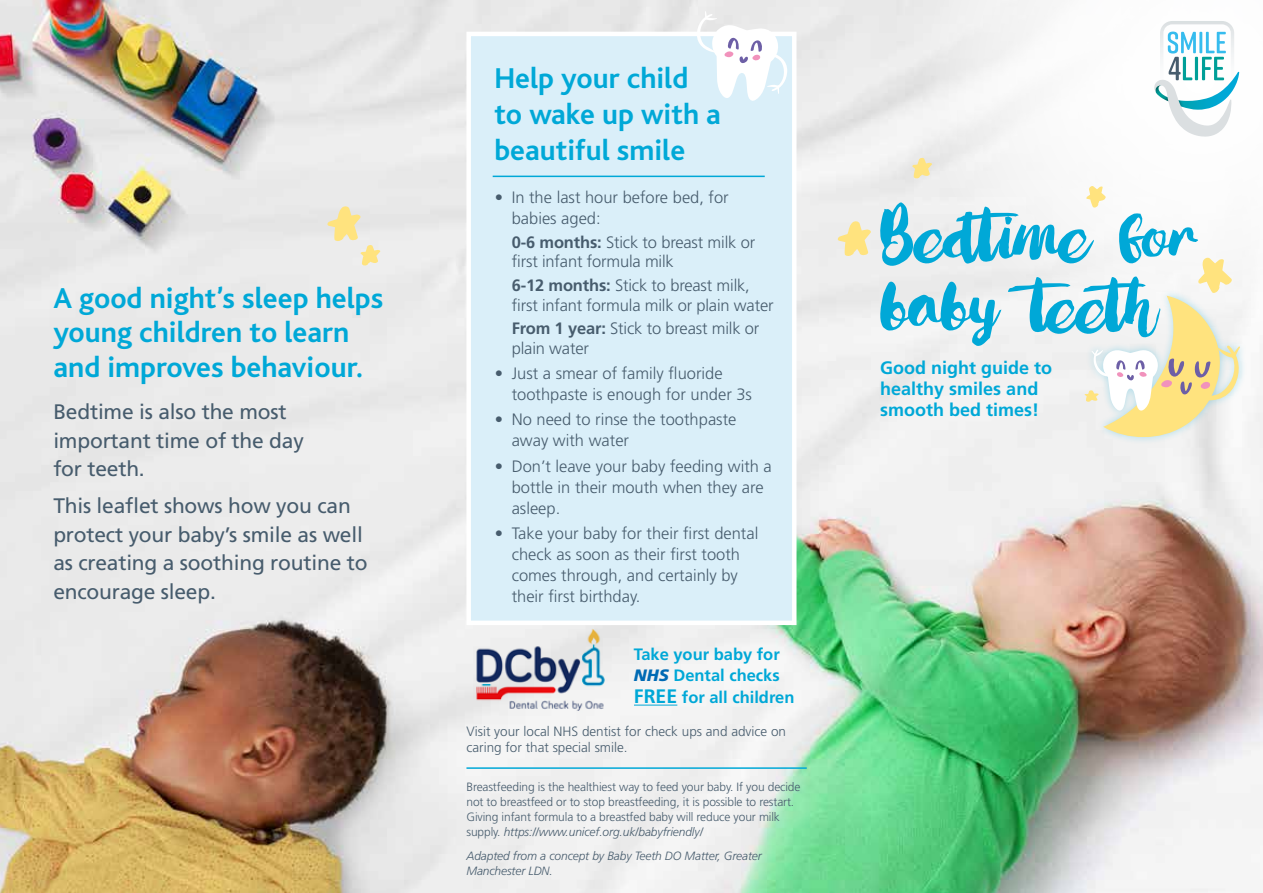
<style>
.page{position:relative;width:1263px;height:893px;background:#fff}
.page>*{position:absolute;margin:0;border:0;box-sizing:border-box;transform-origin:0 0}
.t1{font:125.1px "Love Moment";letter-spacing:-.045em;color:#00a8d7}
.t2{font:700 30px/34.5px "Bliss";color:#00a8d7}
.t3{font:21px/28.5px "Frutiger";letter-spacing:-.01em;color:#475c6d}
.t4{font:700 18px/21px "Frutiger";color:#00a8d7}
.t5{font:300 16.5px/21px "Frutiger";color:#475c6d}
.t6{font:700 16.5px/21px "Frutiger";color:#00a8d7}
.t7{font:300 13.5px/16.2px "Frutiger";color:#475c6d}
.t8{font:300 12px/15px "Frutiger";letter-spacing:-.01em;color:#475c6d}
.t9{font:italic 300 12px/15px "Frutiger";letter-spacing:-.01em;color:#475c6d}
.s1{font-weight:700}
.s2{font-weight:900;font-style:italic;color:#006ab4}
.s3{font-size:19.5px}
.s4{font-style:italic}
</style>
<div class="page">
<img style="left:0;top:0;width:1263px;height:893px">
<svg style="left:922px;top:0;width:341px;height:353px"></svg>
<div style="left:464px;top:29px;width:335px;height:598px;background:#daeff9"></div>
<img style="left:1160px;top:21px;width:74px;height:51px">
<svg style="left:1154px;top:32px;width:77px;height:105px"></svg>
<img style="left:1178px;top:72px;width:61px;height:38px">
<img style="left:461px;top:613px;width:159px;height:113px">
<hr style="left:493px;top:176px;width:272px;height:1px;background:#00a8d7">
<svg style="left:836px;top:221px;width:36px;height:36px"></svg>
<svg style="left:911px;top:157px;width:22px;height:22px"></svg>
<svg style="left:1086px;top:185px;width:20px;height:24px"></svg>
<svg style="left:326px;top:206px;width:55px;height:60px;background:#efe7cd"></svg>
<svg style="left:697px;top:11px;width:90px;height:91px"></svg>
<div style="left:1084px;top:288px;width:163px;height:157px;background:#00a8d7;opacity:.3"></div>
<svg style="left:1084px;top:257px;width:157px;height:184px"></svg>
<hr style="left:634px;top:705px;width:43px;height:1px;background:#00a8d7">
<hr style="left:466px;top:767px;width:341px;height:2px;background:#00a8d7">
<h2 class="t2" style="left:53px;top:281px;width:331px">A good night’s sleep helps young children to learn and improves behaviour.</h2>
<p class="t3" style="left:53px;top:398px;width:252px">Bedtime is also the most important time of the day for teeth.</p>
<p class="t3" style="left:53px;top:492px;width:316px">This leaflet shows how you can protect your baby’s smile as well as creating a soothing routine to encourage sleep.</p>
<h2 class="t2" style="left:494px;top:60px;width:228px;line-height:36px">Help your child to wake up with a beautiful smile</h2>
<p class="t5" style="left:512px;top:187px;width:219px;text-indent:-17px">• In the last hour before bed, for babies aged:</p>
<p class="t5" style="left:512px;top:233px;width:245px;line-height:19.5px"><span class="s1">0-6 months:</span> Stick to breast milk or first infant formula milk</p>
<p class="t5" style="left:512px;top:276px;width:263px;line-height:19.5px"><span class="s1">6-12 months:</span> Stick to breast milk, first infant formula milk or plain water</p>
<p class="t5" style="left:512px;top:319px;width:249px;line-height:19.5px"><span class="s1">From 1 year:</span> Stick to breast milk or plain water</p>
<p class="t5" style="left:512px;top:363px;width:242px;text-indent:-17px">• Just a smear of family fluoride toothpaste is enough for under 3s</p>
<p class="t5" style="left:512px;top:409px;width:226px;text-indent:-17px">• No need to rinse the toothpaste away with water</p>
<p class="t5" style="left:512px;top:456px;width:262px;text-indent:-17px">• Don’t leave your baby feeding with a bottle in their mouth when they are asleep.</p>
<p class="t5" style="left:512px;top:523px;width:248px;text-indent:-17px">• Take your baby for their first dental check as soon as their first tooth comes through, and certainly by their first birthday.</p>
<p class="t6" style="left:634px;top:643px;width:147px">Take your baby for<br><span class="s2">NHS</span> Dental checks</p>
<p class="t6" style="left:634px;top:687px;width:162px"><span class="s3">FREE</span> for all children</p>
<p class="t7" style="left:466px;top:723px;width:321px">Visit your local NHS dentist for check ups and advice on caring for that special smile.</p>
<p class="t8" style="left:466px;top:780px;width:336px">Breastfeeding is the healthiest way to feed your baby. If you decide not to breastfeed or to stop breastfeeding, it is possible to restart.<br>Giving infant formula to a breastfed baby will reduce your milk supply. <span class="s4">https://www.unicef.org.uk/babyfriendly/</span></p>
<p class="t9" style="left:466px;top:848px;width:297px">Adapted from a concept by Baby Teeth DO Matter, Greater<br>Manchester LDN.</p>
<h1 class="t1" style="left:880px;top:166px;width:319px">Bedtime for</h1>
<h1 class="t1" style="left:880px;top:237px;width:280px">baby teeth</h1>
<p class="t4" style="left:880px;top:358px;width:174px">Good night guide to healthy smiles and smooth bed times!</p>
</div>
